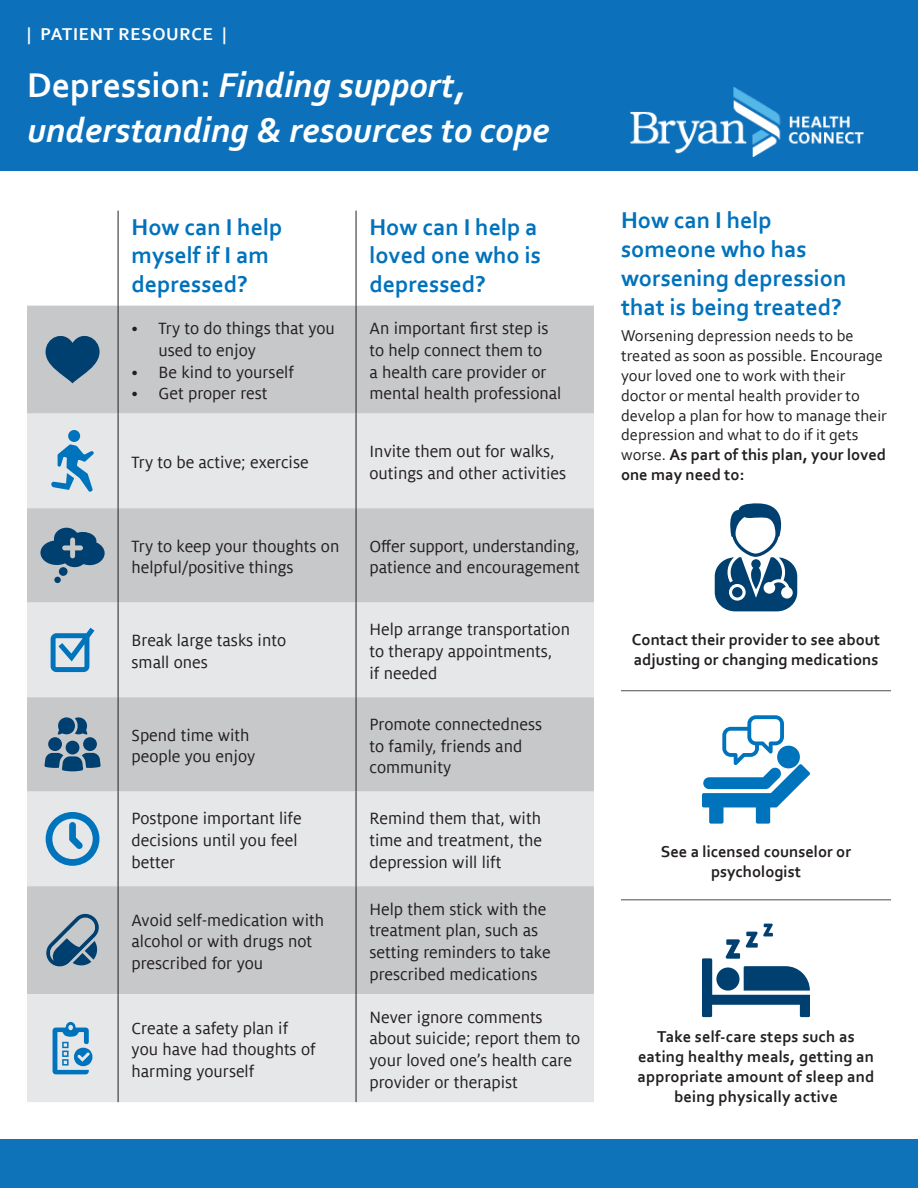
<style>
.page{position:relative;width:918px;height:1188px;background:#fff}
.page>*{position:absolute;margin:0;border:0;box-sizing:border-box;transform-origin:0 0}
.t1{font:italic 700 36px/45px "Corbel";color:#fff}
.t2{font:700 24px/28.8px "Corbel";color:#0072bc}
.t3{font:18px/21.6px "Milo Offc";color:#231f20}
.t4{font:700 18px "Corbel";letter-spacing:.04em;color:#fff}
.t5{font:16.5px/19.8px "Corbel";color:#231f20}
.t6{font:700 16.5px/19.8px "Corbel";color:#231f20;text-align:center}
.s1{font-style:normal}
.s2{font-weight:700}
</style>
<div class="page">
<div style="left:0;top:1139px;width:918px;height:49px;background:#0f73ba"></div>
<div style="left:0;top:0;width:918px;height:171px;background:#0d70ba"></div>
<img style="left:630px;top:87px;width:234px;height:70px">
<svg style="left:702px;top:924px;width:108px;height:93px"></svg>
<svg style="left:702px;top:715px;width:108px;height:109px"></svg>
<div style="left:27px;top:306px;width:567px;height:108px;background:#c7c8ca"></div>
<svg style="left:27px;top:414px;width:567px;height:688px;background:#d8d9db"></svg>
<hr style="left:118px;top:211px;width:1px;height:95px;background:#231f20">
<hr style="left:356px;top:211px;width:1px;height:95px;background:#231f20">
<hr style="left:118px;top:306px;width:1px;height:108px;background:#231f20">
<hr style="left:356px;top:306px;width:1px;height:108px;background:#231f20">
<hr style="left:118px;top:414px;width:1px;height:94px;background:#231f20">
<hr style="left:356px;top:414px;width:1px;height:94px;background:#231f20">
<hr style="left:118px;top:508px;width:1px;height:95px;background:#231f20">
<hr style="left:356px;top:508px;width:1px;height:95px;background:#231f20">
<hr style="left:118px;top:603px;width:1px;height:94px;background:#231f20">
<hr style="left:356px;top:603px;width:1px;height:94px;background:#231f20">
<hr style="left:118px;top:697px;width:1px;height:95px;background:#231f20">
<hr style="left:356px;top:697px;width:1px;height:95px;background:#231f20">
<hr style="left:118px;top:792px;width:1px;height:94px;background:#231f20">
<hr style="left:356px;top:792px;width:1px;height:94px;background:#231f20">
<hr style="left:118px;top:886px;width:1px;height:108px;background:#231f20">
<hr style="left:356px;top:886px;width:1px;height:108px;background:#231f20">
<hr style="left:118px;top:994px;width:1px;height:108px;background:#231f20">
<hr style="left:356px;top:994px;width:1px;height:108px;background:#231f20">
<svg style="left:46px;top:329px;width:54px;height:54px;background:#4d7593"></svg>
<svg style="left:51px;top:444px;width:43px;height:48px;background:#87b7d6"></svg>
<div style="left:68px;top:430px;width:12px;height:12px;background:#0073bd;border-radius:50%"></div>
<svg style="left:40px;top:528px;width:65px;height:39px;background:#46708f"></svg>
<div style="left:59px;top:567px;width:9px;height:9px;background:#004070;border-radius:50%"></div>
<div style="left:54px;top:577px;width:7px;height:6px;background:#004070;border-radius:50%"></div>
<svg style="left:51px;top:628px;width:43px;height:44px;background:#7db2d4"></svg>
<div style="left:48px;top:737px;width:14px;height:14px;background:#004070;border-radius:50%"></div>
<div style="left:83px;top:737px;width:14px;height:14px;background:#004070;border-radius:50%"></div>
<svg style="left:44px;top:753px;width:57px;height:18px"></svg>
<div style="left:66px;top:741px;width:13px;height:14px;background:#004070;border-radius:50%"></div>
<svg style="left:57px;top:717px;width:31px;height:18px"></svg>
<svg style="left:46px;top:812px;width:53px;height:54px;background:#87b7d6"></svg>
<svg style="left:46px;top:914px;width:53px;height:54px;background:#7791a6"></svg>
<svg style="left:53px;top:1022px;width:40px;height:52px;background:#7fb3d5"></svg>
<svg style="left:715px;top:503px;width:82px;height:108px"></svg>
<div style="left:732px;top:587px;width:11px;height:11px;background:#004070;border-radius:50%"></div>
<hr style="left:621px;top:900px;width:270px;height:1px;background:#4b4c4d">
<hr style="left:621px;top:690px;width:270px;height:1px;background:#4b4c4d">
<p class="t4" style="left:27px;top:23px;width:201px">| PATIENT RESOURCE |</p>
<p class="t1" style="left:27px;top:62px;width:524px"><span class="s1">Depression:</span> Finding support, understanding &amp; resources to cope</p>
<p class="t2" style="left:132px;top:212px;width:152px">How can I help myself if I am depressed?</p>
<p class="t2" style="left:370px;top:212px;width:173px">How can I help a loved one who is depressed?</p>
<p class="t3" style="left:159px;top:318px;width:178px;text-indent:-27px">• Try to do things that you used to enjoy</p>
<p class="t3" style="left:132px;top:361px;width:164px">• Be kind to yourself</p>
<p class="t3" style="left:132px;top:383px;width:137px">• Get proper rest</p>
<p class="t3" style="left:370px;top:318px;width:193px">An important first step is to help connect them to<br>a health care provider or mental health professional</p>
<p class="t3" style="left:132px;top:452px;width:179px">Try to be active; exercise</p>
<p class="t3" style="left:370px;top:441px;width:198px">Invite them out for walks, outings and other activities</p>
<p class="t3" style="left:132px;top:535px;width:209px">Try to keep your thoughts on helpful/positive things</p>
<p class="t3" style="left:370px;top:535px;width:212px">Offer support, understanding, patience and encouragement</p>
<p class="t3" style="left:132px;top:630px;width:156px">Break large tasks into small ones</p>
<p class="t3" style="left:370px;top:619px;width:202px">Help arrange transportation to therapy appointments,<br>if needed</p>
<p class="t3" style="left:132px;top:724px;width:125px">Spend time with people you enjoy</p>
<p class="t3" style="left:370px;top:714px;width:174px">Promote connectedness to family, friends and community</p>
<p class="t3" style="left:132px;top:808px;width:172px">Postpone important life decisions until you feel better</p>
<p class="t3" style="left:370px;top:808px;width:174px;text-align:justify">Remind them that, with time and treatment, the depression will lift</p>
<p class="t3" style="left:132px;top:909px;width:194px">Avoid self-medication with alcohol or with drugs not prescribed for you</p>
<p class="t3" style="left:370px;top:899px;width:183px">Help them stick with the treatment plan, such as setting reminders to take prescribed medications</p>
<p class="t3" style="left:132px;top:1017px;width:186px">Create a safety plan if you have had thoughts of harming yourself</p>
<p class="t3" style="left:370px;top:1007px;width:212px">Never ignore comments about suicide; report them to your loved one’s health care provider or therapist</p>
<p class="t2" style="left:621px;top:205px;width:227px">How can I help someone who has worsening depression that is being treated?</p>
<p class="t5" style="left:621px;top:326px;width:267px">Worsening depression needs to be treated as soon as possible. Encourage your loved one to work with their doctor or mental health provider to develop a plan for how to manage their depression and what to do if it gets worse. <span class="s2">As part of this plan, your loved one may need to:</span></p>
<p class="t6" style="left:632px;top:629px;width:250px;text-align:left">Contact their provider to see about adjusting or changing medications</p>
<p class="t6" style="left:661px;top:841px;width:192px">See a licensed counselor or psychologist</p>
<p class="t6" style="left:638px;top:1027px;width:238px">Take self-care steps such as eating healthy meals, getting an appropriate amount of sleep and being physically active</p>
</div>
